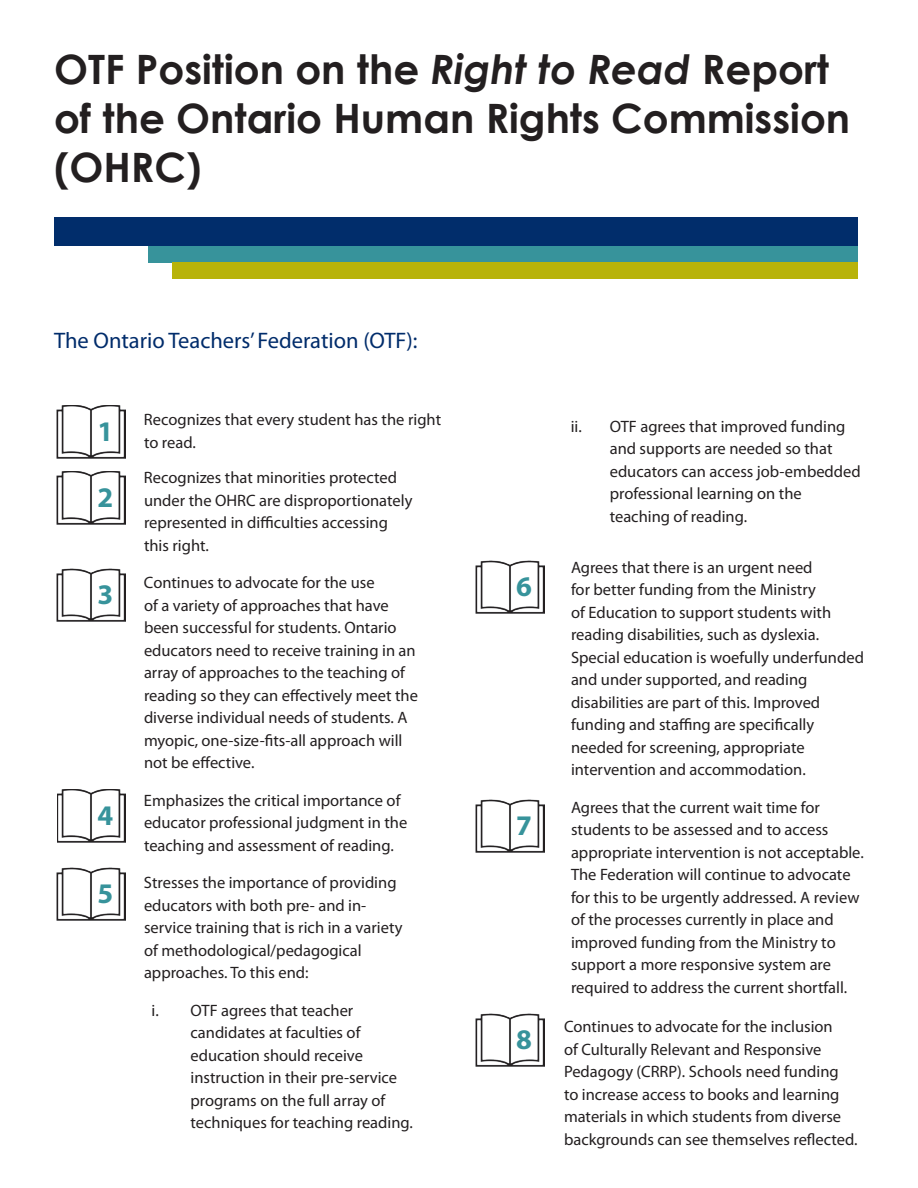
<style>
.page{position:relative;width:918px;height:1188px;background:#fff}
.page>*{position:absolute;margin:0;border:0;box-sizing:border-box;transform-origin:0 0}
.t1{font:700 40.5px/48.6px "Century Gothic";color:#231f20}
.paragraph{font:700 28.5px "Myriad Pro";color:#37939b}
.paragraph-2{font:22.5px "Myriad Pro";color:#002c6b}
.paragraph-3{font:16.5px/22.5px "Myriad Pro";color:#231f20}
.s1{font-style:italic}
</style>
<div class="page">
<img style="left:57px;top:405px;width:69px;height:53px">
<img style="left:57px;top:471px;width:69px;height:53px">
<img style="left:57px;top:569px;width:69px;height:53px">
<img style="left:57px;top:789px;width:69px;height:53px">
<img style="left:57px;top:868px;width:69px;height:53px">
<img style="left:476px;top:560px;width:68px;height:53px">
<img style="left:476px;top:800px;width:68px;height:53px">
<img style="left:476px;top:1014px;width:68px;height:53px">
<div style="left:54px;top:218px;width:804px;height:28px;background:#012d6b"></div>
<div style="left:148px;top:246px;width:710px;height:16px;background:#37939b"></div>
<div style="left:172px;top:262px;width:686px;height:17px;background:#b8b309"></div>
<p class="t1" style="left:54px;top:44px;width:798px">OTF Position on the <span class="s1">Right to Read</span> Report of the Ontario Human Rights Commission (OHRC)</p>
<p class="paragraph-2" style="left:54px;top:327px;width:365px">The Ontario Teachers’ Federation (OTF):</p>
<p class="paragraph" style="left:98px;top:412px;width:17px">1</p>
<p class="paragraph" style="left:98px;top:478px;width:17px">2</p>
<p class="paragraph" style="left:98px;top:576px;width:17px">3</p>
<p class="paragraph" style="left:98px;top:796px;width:17px">4</p>
<p class="paragraph" style="left:98px;top:875px;width:17px">5</p>
<p class="paragraph-3" style="left:144px;top:408px;width:299px">Recognizes that every student has the right</p>
<p class="paragraph-3" style="left:144px;top:431px;width:53px">to read.</p>
<p class="paragraph-3" style="left:144px;top:466px;width:270px">Recognizes that minorities protected under the OHRC are disproportionately represented in difficulties accessing this right.</p>
<p class="paragraph-3" style="left:144px;top:571px;width:275px">Continues to advocate for the use<br>of a variety of approaches that have been successful for students. Ontario educators need to receive training in an array of approaches to the teaching of reading so they can effectively meet the diverse individual needs of students. A myopic, one-size-fits-all approach will not be effective.</p>
<p class="paragraph-3" style="left:144px;top:789px;width:265px">Emphasizes the critical importance of educator professional judgment in the teaching and assessment of reading.</p>
<p class="paragraph-3" style="left:144px;top:871px;width:260px">Stresses the importance of providing educators with both pre- and in&shy;service training that is rich in a variety of methodological/pedagogical approaches. To this end:</p>
<p class="paragraph-3" style="left:190px;top:999px;width:224px;text-indent:-39px">i. OTF agrees that teacher candidates at faculties of education should receive instruction in their pre-service programs on the full array of techniques for teaching reading.</p>
<p class="paragraph" style="left:516px;top:568px;width:17px">6</p>
<p class="paragraph" style="left:516px;top:807px;width:17px">7</p>
<p class="paragraph-3" style="left:610px;top:415px;width:253px;text-indent:-39px">ii. OTF agrees that improved funding and supports are needed so that educators can access job-embedded professional learning on the teaching of reading.</p>
<p class="paragraph-3" style="left:571px;top:556px;width:294px">Agrees that there is an urgent need<br>for better funding from the Ministry<br>of Education to support students with reading disabilities, such as dyslexia.<br>Special education is woefully underfunded and under supported, and reading disabilities are part of this. Improved funding and staffing are specifically needed for screening, appropriate intervention and accommodation.</p>
<p class="paragraph-3" style="left:571px;top:796px;width:294px">Agrees that the current wait time for students to be assessed and to access appropriate intervention is not acceptable.<br>The Federation will continue to advocate for this to be urgently addressed. A review of the processes currently in place and improved funding from the Ministry to support a more responsive system are required to address the current shortfall.</p>
<p class="paragraph" style="left:516px;top:1021px;width:17px">8</p>
<p class="paragraph-3" style="left:564px;top:1015px;width:295px">Continues to advocate for the inclusion<br>of Culturally Relevant and Responsive Pedagogy (CRRP). Schools need funding<br>to increase access to books and learning materials in which students from diverse backgrounds can see themselves reflected.</p>
</div>
